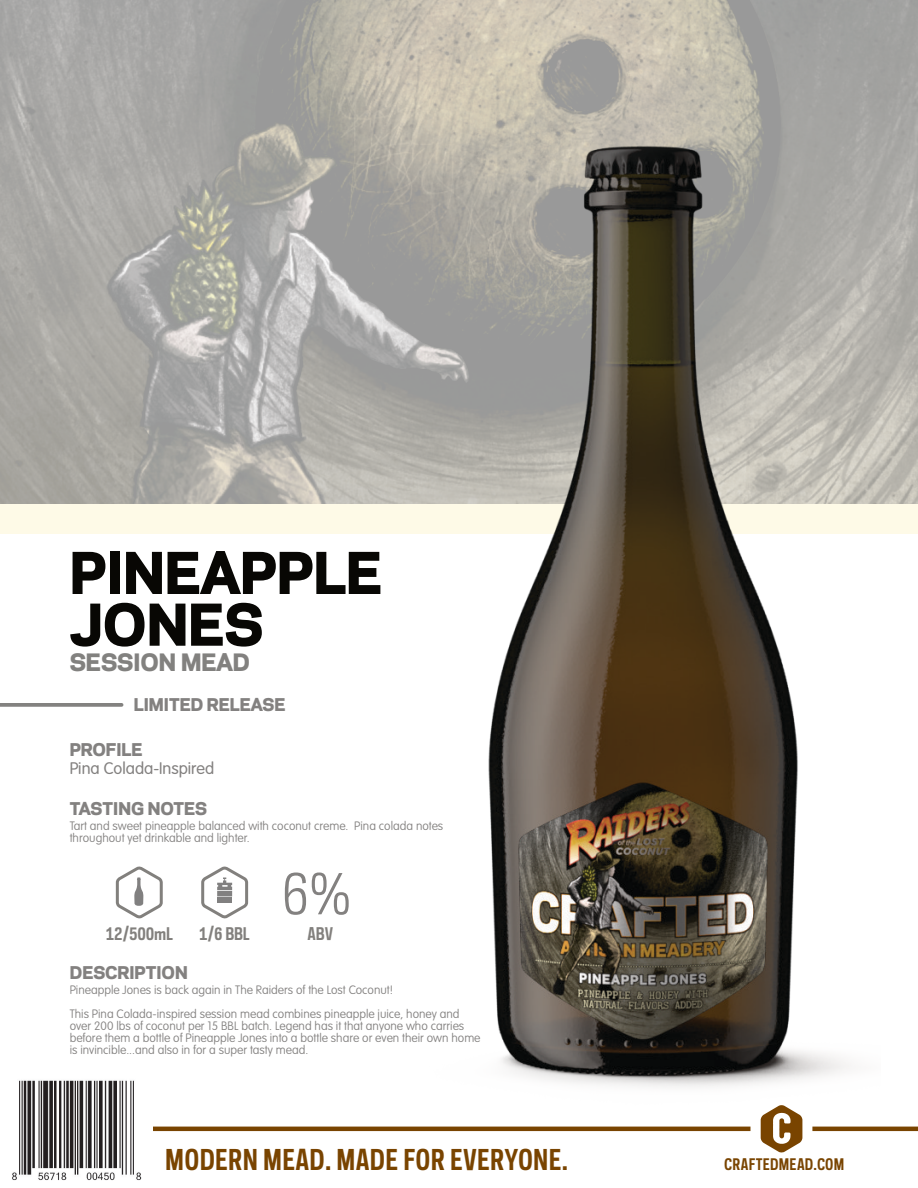
<style>
.page{position:relative;width:918px;height:1188px;background:#fff}
.page>*{position:absolute;margin:0;border:0;box-sizing:border-box;transform-origin:0 0}
.t1{font:800 54px/51.8px "Galaxie Polaris";color:#080704}
.t2{font:54px "Galaxie Polaris Condensed";color:#838180}
.t3{font:700 27px "Galaxie Polaris Condensed";letter-spacing:.01em;color:#794400}
.t4{font:800 22.5px "Galaxie Polaris";color:#82817f}
.t5{font:800 16.5px "Galaxie Polaris";color:#838180}
.t6{font:300 16.5px "VAG Rounded LT";color:#838180}
.t7{font:700 16.5px "Galaxie Polaris Condensed";letter-spacing:-.015em;color:#82807d}
.t8{font:700 15px "Galaxie Polaris Condensed";letter-spacing:.015em;color:#794400}
.t9{font:100 12px/12px "VAG Rounded";color:#838180}
</style>
<div class="page">
<img style="left:0;top:0;width:918px;height:505px">
<div style="left:0;top:505px;width:918px;height:29px;background:#fefae7"></div>
<img style="left:388px;top:99px;width:493px;height:1039px">
<svg style="left:0;top:703px;width:122px;height:4px"></svg>
<svg style="left:115px;top:866px;width:48px;height:53px"></svg>
<svg style="left:201px;top:866px;width:48px;height:53px"></svg>
<svg style="left:761px;top:1105px;width:41px;height:48px"></svg>
<hr style="left:0;top:1127px;width:750px;height:4px;background:#794400">
<hr style="left:812px;top:1127px;width:106px;height:4px;background:#794400">
<img style="left:0;top:1080px;width:153px;height:101px">
<h1 class="t1" style="left:70px;top:552px;width:314px">PINEAPPLE<br>JONES</h1>
<h3 class="t4" style="left:70px;top:653px;width:182px">SESSION MEAD</h3>
<h3 class="t5" style="left:134px;top:698px;width:153px">LIMITED RELEASE</h3>
<h3 class="t5" style="left:70px;top:743px;width:74px">PROFILE</h3>
<h3 class="t6" style="left:70px;top:761px;width:146px">Pina Colada-Inspired</h3>
<h3 class="t5" style="left:70px;top:801px;width:139px">TASTING NOTES</h3>
<p class="t9" style="left:70px;top:820px;width:375px">Tart and sweet pineapple balanced with coconut creme. Pina colada notes throughout yet drinkable and lighter.</p>
<h1 class="t2" style="left:281px;top:871px;width:71px">6%</h1>
<h3 class="t7" style="left:106px;top:927px;width:69px">12/500mL</h3>
<h3 class="t7" style="left:199px;top:927px;width:52px">1/6 BBL</h3>
<h3 class="t7" style="left:308px;top:927px;width:27px">ABV</h3>
<h3 class="t5" style="left:70px;top:966px;width:120px">DESCRIPTION</h3>
<p class="t9" style="left:70px;top:979px;width:391px;line-height:24px">Pineapple Jones is back again in The Raiders of the Lost Coconut!<br>This Pina Colada-inspired session mead combines pineapple juice, honey and</p>
<p class="t9" style="left:70px;top:1021px;width:412px">over 200 lbs of coconut per 15 BBL batch. Legend has it that anyone who carries before them a bottle of Pineapple Jones into a bottle share or even their own home is invincible...and also in for a super tasty mead.</p>
<h2 class="t3" style="left:165px;top:1148px;width:404px">MODERN MEAD. MADE FOR EVERYONE.</h2>
<p class="t8" style="left:724px;top:1158px;width:122px">CRAFTEDMEAD.COM</p>
</div>
